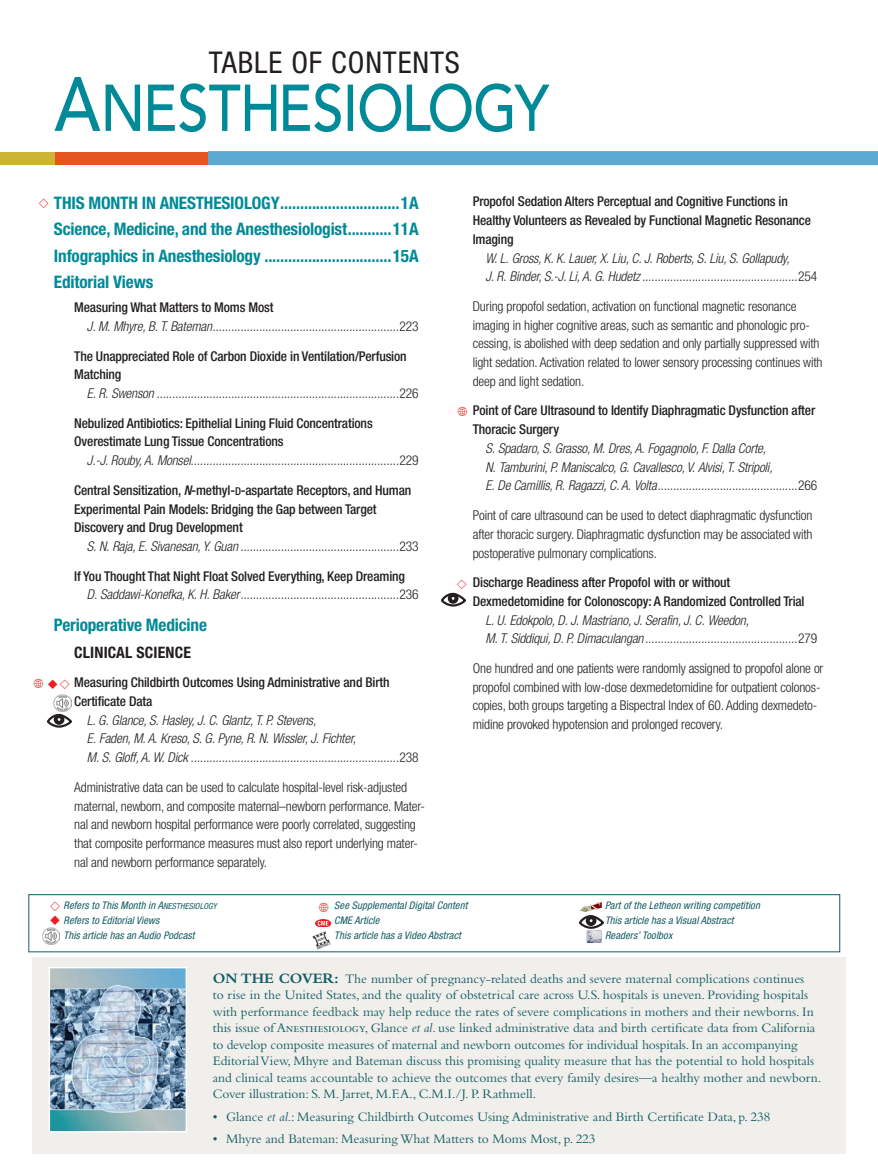
<style>
.page{position:relative;width:878px;height:1175px;background:#fff}
.page>*{position:absolute;margin:0;border:0;box-sizing:border-box;transform-origin:0 0}
.t1{font:condensed 30px "Helvetica Neue LT Std";letter-spacing:.03em;color:#231f20}
.t2{font:700 condensed 17.25px/26.4px "Helvetica Neue LT Std";letter-spacing:-.01em;color:#008a97;text-align:justify}
.t3{font:700 condensed 15.75px "Helvetica Neue LT Std";letter-spacing:.01em;color:#231f20}
.t4{font:italic 300 condensed 13.5px/18.8px "Helvetica Neue LT Std";letter-spacing:-.01em;color:#231f20}
.t5{font:300 condensed 13.5px/18.8px "Helvetica Neue LT Std";letter-spacing:-.01em;color:#231f20}
.t6{font:13.5px/16.5px "Bembo Std";color:#135d64}
.t7{font:500 condensed 13.5px/18.8px "Helvetica Neue LT Std";letter-spacing:-.01em;color:#231f20}
.t8{font:13.5px/13.2px "Gandhari Unicode";color:#ee1d23}
.t9{font:13.5px "Carta Std";color:#ee1d23}
.t10{font:italic condensed 10.5px/14.7px "Helvetica Neue LT Std";letter-spacing:.01em;color:#135d64}
.s1{font-weight:500;font-style:normal}
.s2{font-style:normal}
.s3{font-style:italic}
.s4{font-family:"Helvetica Neue LT Std Md Cn SC800";font-weight:400;font-stretch:normal;font-size:10.8px}
.s5{font-family:"Carta Std"}
.s6{font-family:"Carta Std";font-weight:400;font-stretch:normal;color:#ee1d23}
.s7{font-family:"Helvetica Neue LT Std Cn O SC800";font-style:normal;font-stretch:normal;font-size:8.4px}
.s8{font-weight:700;font-size:15px}
</style>
<div class="page">
<svg style="left:54px;top:77px;width:495px;height:55px"></svg>
<div style="left:48px;top:152px;width:161px;height:12px;background:#e6551f"></div>
<div style="left:0;top:152px;width:54px;height:12px;background:#cbb437"></div>
<div style="left:208px;top:151px;width:670px;height:14px;background:#5caad4"></div>
<svg style="left:47px;top:714px;width:25px;height:13px"></svg>
<img style="left:54px;top:694px;width:17px;height:17px">
<svg style="left:441px;top:593px;width:25px;height:13px"></svg>
<div style="left:32px;top:957px;width:813px;height:197px;background:#f0efeb"></div>
<img style="left:52px;top:969px;width:132px;height:160px">
<div style="left:49px;top:966px;width:138px;height:166px;border:2px solid #fff"></div>
<div style="left:29px;top:894px;width:811px;height:58px;border:1px solid #135d64"></div>
<img style="left:42px;top:927px;width:17px;height:17px">
<div style="left:315px;top:919px;width:15px;height:8px;border:1px solid #ee1d23;border-radius:50%"></div>
<svg style="left:318px;top:921px;width:10px;height:4px"></svg>
<img style="left:312px;top:931px;width:18px;height:18px">
<svg style="left:579px;top:902px;width:25px;height:26px"></svg>
<img style="left:586px;top:931px;width:15px;height:11px">
<h1 class="t1" style="left:209px;top:45px;width:253px">TABLE OF CONTENTS</h1>
<p class="t2" style="left:54px;top:189px;width:366px">THIS MONTH IN ANESTHESIOLOGY..............................1A Science, Medicine, and the Anesthesiologist...........11A Infographics in Anesthesiology ................................15A Editorial Views</p>
<p class="t4" style="left:87px;top:298px;width:333px;text-indent:-13px"><span class="s1">Measuring What Matters to Moms Most<br></span>J. M. Mhyre, B. T. Bateman............................................................<span class="s2">223</span></p>
<p class="t7" style="left:74px;top:346px;width:334px">The Unappreciated Role of Carbon Dioxide in Ventilation/Perfusion<br>Matching</p>
<p class="t4" style="left:74px;top:379px;width:346px;line-height:29.5px;text-indent:13px">E. R. Swenson ..............................................................................<span class="s2">226<br></span><span class="s1">Nebulized Antibiotics: Epithelial Lining Fluid Concentrations</span></p>
<p class="t4" style="left:87px;top:432px;width:333px;text-indent:-13px"><span class="s1">Overestimate Lung Tissue Concentrations<br></span>J.-J. Rouby, A. Monsel...................................................................<span class="s2">229</span></p>
<p class="t7" style="left:74px;top:480px;width:338px">Central Sensitization, <span class="s3">N</span>-methyl-<span class="s4">d</span>-aspartate Receptors, and Human<br>Experimental Pain Models: Bridging the Gap between Target<br>Discovery and Drug Development</p>
<p class="t4" style="left:74px;top:532px;width:346px;line-height:29.5px;text-indent:13px">S. N. Raja, E. Sivanesan, Y. Guan ...................................................<span class="s2">233<br></span><span class="s1">If You Thought That Night Float Solved Everything, Keep Dreaming</span></p>
<p class="t4" style="left:87px;top:585px;width:333px">D. Saddawi-Konefka, K. H. Baker...................................................<span class="s2">236</span></p>
<p class="t2" style="left:54px;top:611px;width:155px">Perioperative Medicine</p>
<p class="t3" style="left:74px;top:642px;width:118px">CLINICAL SCIENCE</p>
<p class="t7" style="left:74px;top:673px;width:317px">Measuring Childbirth Outcomes Using Administrative and Birth<br>Certificate Data</p>
<p class="t4" style="left:87px;top:711px;width:333px">L. G. Glance, S. Hasley, J. C. Glantz, T. P. Stevens,<br>E. Faden, M. A. Kreso, S. G. Pyne, R. N. Wissler, J. Fichter,<br>M. S. Gloff, A. W. Dick ...................................................................<span class="s2">238</span></p>
<p class="t5" style="left:74px;top:777px;width:352px">Administrative data can be used to calculate hospital-level risk-adjusted maternal, newborn, and composite maternal–newborn performance. Mater&shy;nal and newborn hospital performance were poorly correlated, suggesting that composite performance measures must also report underlying mater&shy;nal and newborn performance separately.</p>
<p class="t8" style="left:40px;top:196px;width:8px">◇</p>
<p class="t8" style="left:33px;top:677px;width:36px"><span class="s5">•</span>◆◇</p>
<p class="t7" style="left:472px;top:192px;width:339px">Propofol Sedation Alters Perceptual and Cognitive Functions in<br>Healthy Volunteers as Revealed by Functional Magnetic Resonance<br>Imaging</p>
<p class="t4" style="left:485px;top:249px;width:333px">W. L. Gross, K. K. Lauer, X. Liu, C. J. Roberts, S. Liu, S. Gollapudy,<br>J. R. Binder, S.-J. Li, A. G. Hudetz..................................................<span class="s2">254</span></p>
<p class="t5" style="left:472px;top:296px;width:351px">During propofol sedation, activation on functional magnetic resonance imaging in higher cognitive areas, such as semantic and phonologic pro&shy;cessing, is abolished with deep sedation and only partially suppressed with light sedation. Activation related to lower sensory processing continues with deep and light sedation.</p>
<p class="t7" style="left:472px;top:401px;width:344px;text-indent:-15px"><span class="s6">•</span> Point of Care Ultrasound to Identify Diaphragmatic Dysfunction after<br>Thoracic Surgery</p>
<p class="t4" style="left:485px;top:439px;width:333px">S. Spadaro, S. Grasso, M. Dres, A. Fogagnolo, F. Dalla Corte,<br>N. Tamburini, P. Maniscalco, G. Cavallesco, V. Alvisi, T. Stripoli,<br>E. De Camillis, R. Ragazzi, C. A. Volta.............................................<span class="s2">266</span></p>
<p class="t5" style="left:472px;top:506px;width:341px;text-align:justify">Point of care ultrasound can be used to detect diaphragmatic dysfunction after thoracic surgery. Diaphragmatic dysfunction may be associated with postoperative pulmonary complications.</p>
<p class="t7" style="left:472px;top:573px;width:333px">Discharge Readiness after Propofol with or without<br>Dexmedetomidine for Colonoscopy: A Randomized Controlled Trial</p>
<p class="t4" style="left:485px;top:611px;width:333px">L. U. Edokpolo, D. J. Mastriano, J. Serafin, J. C. Weedon,<br>M. T. Siddiqui, D. P. Dimaculangan.................................................<span class="s2">279</span></p>
<p class="t5" style="left:472px;top:658px;width:352px">One hundred and one patients were randomly assigned to propofol alone or propofol combined with low-dose dexmedetomidine for outpatient colonos&shy;copies, both groups targeting a Bispectral Index of 60. Adding dexmedeto&shy;midine provoked hypotension and prolonged recovery.</p>
<p class="t8" style="left:458px;top:577px;width:8px">◇</p>
<p class="t10" style="left:63px;top:898px;width:155px">Refers to This Month in A<span class="s7">NESTHESIOLOGY<br></span>Refers to Editorial Views<br>This article has an Audio Podcast</p>
<p class="t10" style="left:334px;top:898px;width:135px">See Supplemental Digital Content<br>CME Article<br>This article has a Video Abstract</p>
<p class="t10" style="left:605px;top:898px;width:156px">Part of the Letheon writing competition<br>This article has a Visual Abstract<br>Readers’ Toolbox</p>
<p class="t8" style="left:52px;top:900px;width:8px">◇ ◆</p>
<p class="t9" style="left:319px;top:899px;width:11px">•</p>
<p class="t6" style="left:213px;top:970px;width:610px"><span class="s8">ON THE COVER:</span> The number of pregnancy-related deaths and severe maternal complications continues<br>to rise in the United States, and the quality of obstetrical care across U.S. hospitals is uneven. Providing hospitals with performance feedback may help reduce the rates of severe complications in mothers and their newborns. In this issue of Anesthesiology, Glance <span class="s3">et al</span>. use linked administrative data and birth certificate data from California to develop composite measures of maternal and newborn outcomes for individual hospitals. In an accompanying Editorial View, Mhyre and Bateman discuss this promising quality measure that has the potential to hold hospitals and clinical teams accountable to achieve the outcomes that every family desires—a healthy mother and newborn.<br>Cover illustration: S. M. Jarret, M.F.A., C.M.I./J. P. Rathmell.</p>
<p class="t6" style="left:213px;top:1108px;width:559px">• Glance <span class="s3">et al</span>.: Measuring Childbirth Outcomes Using Administrative and Birth Certificate Data, p. 238</p>
<p class="t6" style="left:213px;top:1130px;width:384px">• Mhyre and Bateman: Measuring What Matters to Moms Most, p. 223</p>
</div>
